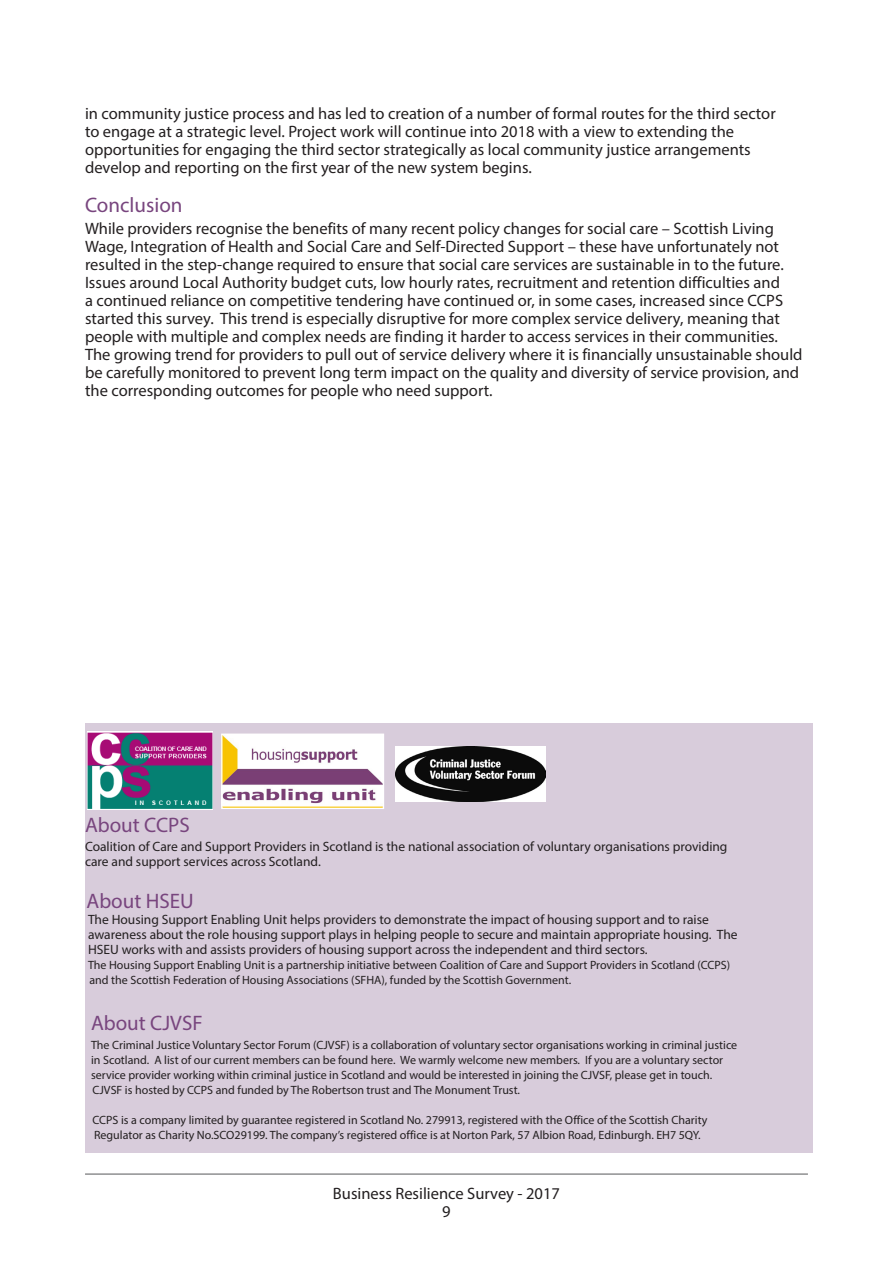
<style>
.page{position:relative;width:893px;height:1263px;background:#fff}
.page>*{position:absolute;margin:0;border:0;box-sizing:border-box;transform-origin:0 0}
.subheads{font:21px "Myriad Pro";color:#78457e}
.text{font:21px "Myriad Pro";color:#78457e}
.text-2{font:16.5px/18px "Myriad Pro";color:#231f20}
.Footnote_Text{font:13.5px/15px "Myriad Pro";color:#231f20}
.text-3{font:13.5px/15px "Myriad Pro";color:#231f20}
.Footnote_Text-2{font:12px/15px "Myriad Pro";color:#231f20}
</style>
<div class="page">
<hr style="left:85px;top:1174px;width:723px;height:1px;background:#57585a">
<div style="left:85px;top:723px;width:727px;height:429px;background:#d8ccdb"></div>
<img style="left:223px;top:735px;width:159px;height:72px">
<div style="left:221px;top:733px;width:163px;height:76px;border:1px solid #fff"></div>
<img style="left:88px;top:731px;width:125px;height:78px">
<img style="left:395px;top:746px;width:150px;height:55px">
<p class="text-2" style="left:85px;top:104px;width:692px">in community justice process and has led to creation of a number of formal routes for the third sector to engage at a strategic level. Project work will continue into 2018 with a view to extending the opportunities for engaging the third sector strategically as local community justice arrangements develop and reporting on the first year of the new system begins.</p>
<p class="subheads" style="left:85px;top:192px;width:99px">Conclusion</p>
<p class="text-2" style="left:85px;top:219px;width:719px">While providers recognise the benefits of many recent policy changes for social care – Scottish Living Wage, Integration of Health and Social Care and Self-Directed Support – these have unfortunately not resulted in the step-change required to ensure that social care services are sustainable in to the future.<br>Issues around Local Authority budget cuts, low hourly rates, recruitment and retention difficulties and<br>a continued reliance on competitive tendering have continued or, in some cases, increased since CCPS started this survey. This trend is especially disruptive for more complex service delivery, meaning that people with multiple and complex needs are finding it harder to access services in their communities.<br>The growing trend for providers to pull out of service delivery where it is financially unsustainable should be carefully monitored to prevent long term impact on the quality and diversity of service provision, and the corresponding outcomes for people who need support.</p>
<p class="subheads" style="left:85px;top:812px;width:106px">About CCPS</p>
<p class="text-3" style="left:85px;top:839px;width:644px">Coalition of Care and Support Providers in Scotland is the national association of voluntary organisations providing care and support services across Scotland.</p>
<p class="text" style="left:87px;top:888px;width:109px">About HSEU</p>
<p class="Footnote_Text" style="left:88px;top:911px;width:651px">The Housing Support Enabling Unit helps providers to demonstrate the impact of housing support and to raise awareness about the role housing support plays in helping people to secure and maintain appropriate housing. The<br>HSEU works with and assists providers of housing support across the independent and third sectors.</p>
<p class="Footnote_Text-2" style="left:88px;top:957px;width:644px">The Housing Support Enabling Unit is a partnership initiative between Coalition of Care and Support Providers in Scotland (CCPS) and the Scottish Federation of Housing Associations (SFHA), funded by the Scottish Government.</p>
<p class="subheads" style="left:91px;top:1010px;width:113px">About CJVSF</p>
<p class="Footnote_Text-2" style="left:91px;top:1037px;width:648px">The Criminal Justice Voluntary Sector Forum (CJVSF) is a collaboration of voluntary sector organisations working in criminal justice in Scotland. A list of our current members can be found here. We warmly welcome new members. If you are a voluntary sector service provider working within criminal justice in Scotland and would be interested in joining the CJVSF, please get in touch.<br>CJVSF is hosted by CCPS and funded by The Robertson trust and The Monument Trust.</p>
<p class="Footnote_Text-2" style="left:93px;top:1112px;width:616px">CCPS is a company limited by guarantee registered in Scotland No. 279913, registered with the Office of the Scottish Charity<br>Regulator as Charity No.SCO29199. The company’s registered office is at Norton Park, 57 Albion Road, Edinburgh. EH7 5QY.</p>
<p class="text-2" style="left:333px;top:1184px;width:229px;text-align:center">Business Resilience Survey - 2017<br>9</p>
</div>
